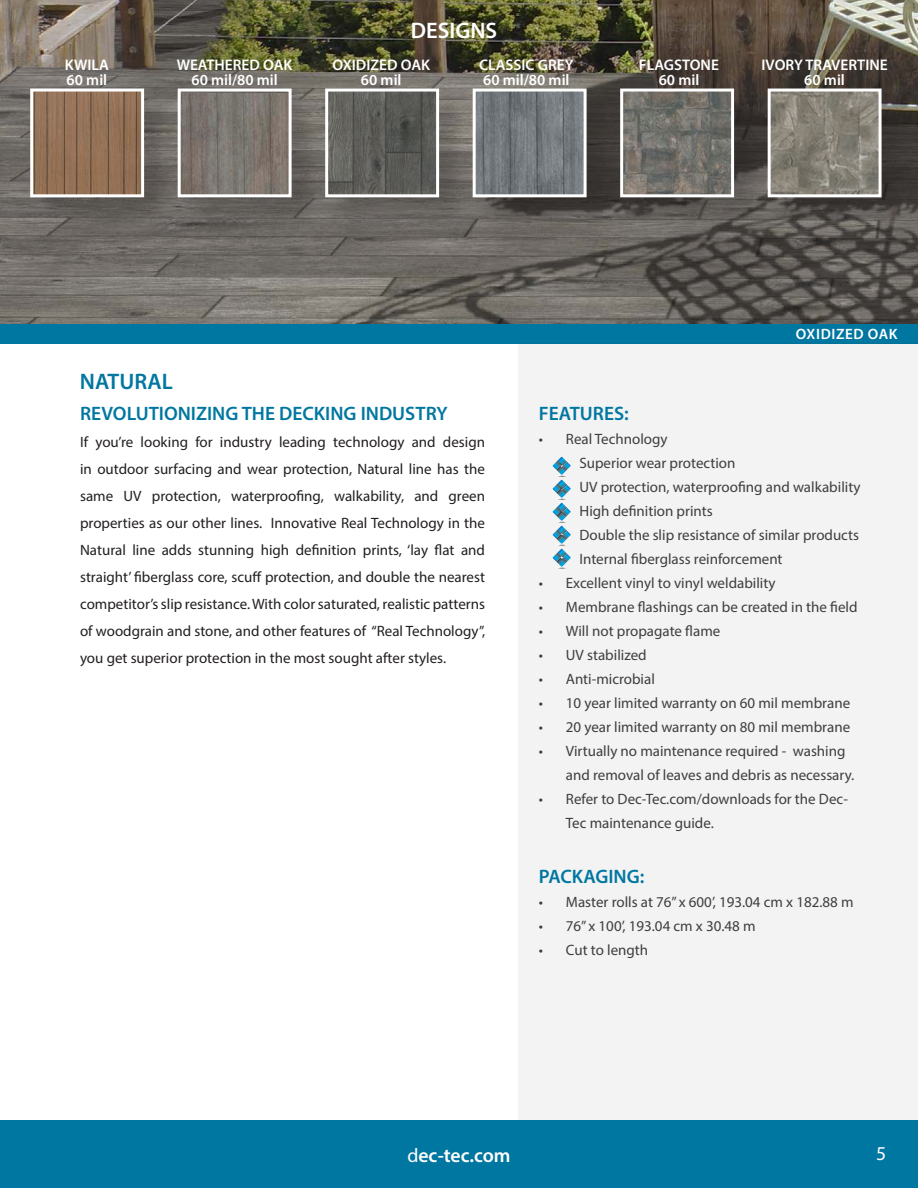
<style>
.page{position:relative;width:918px;height:1188px;background:#fff}
.page>*{position:absolute;margin:0;border:0;box-sizing:border-box;transform-origin:0 0}
.t1{font:600 22.5px "Myriad Pro";color:#0077a0}
.t2{font:600 22.5px "Myriad Pro";color:#fff}
.t3{font:600 19.65px "Myriad Pro";color:#fff}
.t4{font:19.65px "Myriad Pro";color:#fff}
.t5{font:600 19.5px "Myriad Pro";color:#0077a0}
.t6{font:600 19.5px "Myriad Pro";color:#0077a0}
.t7{font:600 15.45px "Myriad Pro";color:#fff}
.t8{font:600 15.45px "Myriad Pro";color:#fff}
.t9{font:15px/24px "Myriad Pro";color:#3e3e3f}
.t10{font:15px/27px "Myriad Pro";color:#231f20;text-align:justify}
.t11{font:600 15px "Myriad Pro";letter-spacing:.04em;color:#fff}
.s1{font-style:inherit}
.s2{font-weight:400}
</style>
<div class="page">
<div style="left:0;top:1120px;width:918px;height:68px;background:#0077a0"></div>
<img style="left:0;top:0;width:918px;height:324px">
<div style="left:0;top:324px;width:918px;height:19px;background:#0077a0"></div>
<div style="left:519px;top:343px;width:399px;height:777px;background:#f3f3f3"></div>
<svg style="left:553px;top:457px;width:18px;height:112px"></svg>
<div style="left:182px;top:93px;width:141px;height:136px;background:#231f20;opacity:.23"></div>
<img style="left:182px;top:93px;width:106px;height:100px">
<div style="left:178px;top:89px;width:114px;height:108px;border:3px solid #fff"></div>
<div style="left:624px;top:93px;width:141px;height:136px;background:#231f20;opacity:.23"></div>
<img style="left:624px;top:93px;width:106px;height:100px">
<div style="left:620px;top:89px;width:114px;height:108px;border:3px solid #fff"></div>
<div style="left:477px;top:93px;width:141px;height:136px;background:#231f20;opacity:.23"></div>
<img style="left:477px;top:93px;width:106px;height:100px">
<div style="left:473px;top:89px;width:114px;height:108px;border:3px solid #fff"></div>
<div style="left:329px;top:93px;width:141px;height:136px;background:#231f20;opacity:.23"></div>
<img style="left:329px;top:93px;width:106px;height:100px">
<div style="left:325px;top:89px;width:114px;height:108px;border:3px solid #fff"></div>
<div style="left:34px;top:93px;width:141px;height:136px;background:#231f20;opacity:.23"></div>
<img style="left:34px;top:93px;width:106px;height:100px">
<div style="left:30px;top:89px;width:114px;height:108px;border:3px solid #fff"></div>
<div style="left:772px;top:93px;width:141px;height:136px;background:#231f20;opacity:.23"></div>
<img style="left:772px;top:93px;width:106px;height:100px">
<div style="left:768px;top:89px;width:114px;height:108px;border:3px solid #fff"></div>
<p class="t7" style="left:65px;top:55px;width:45px">KWILA</p>
<p class="t7" style="left:67px;top:70px;width:42px">60 mil</p>
<p class="t8" style="left:177px;top:55px;width:117px">WEATHERED OAK</p>
<p class="t7" style="left:191px;top:70px;width:88px">60 mil/80 mil</p>
<p class="t2" style="left:411px;top:16px;width:88px">DESIGNS</p>
<p class="t7" style="left:332px;top:55px;width:99px">OXIDIZED OAK</p>
<p class="t7" style="left:361px;top:70px;width:42px">60 mil</p>
<p class="t7" style="left:479px;top:55px;width:96px">CLASSIC GREY</p>
<p class="t7" style="left:483px;top:70px;width:88px">60 mil/80 mil</p>
<p class="t8" style="left:639px;top:55px;width:81px">FLAGSTONE</p>
<p class="t7" style="left:659px;top:70px;width:42px"><span class="s1">60</span> mil</p>
<p class="t7" style="left:761px;top:55px;width:128px">IVORY TRAVERTINE</p>
<p class="t7" style="left:804px;top:70px;width:42px"><span class="s1">60</span> mil</p>
<p class="t1" style="left:80px;top:367px;width:94px">NATURAL</p>
<p class="t11" style="left:796px;top:325px;width:103px">OXIDIZED OAK</p>
<p class="t5" style="left:80px;top:401px;width:369px">REVOLUTIONIZING THE DECKING INDUSTRY</p>
<p class="t10" style="left:80px;top:428px;width:407px">If you’re looking for industry leading technology and design in outdoor surfacing and wear protection, Natural line has the same UV protection, waterproofing, walkability, and green properties as our other lines. Innovative Real Technology in the Natural line adds stunning high definition prints, ‘lay flat and straight’ fiberglass core, scuff protection, and double the nearest competitor’s slip resistance. With color saturated, realistic patterns of woodgrain and stone, and other features of “Real Technology”, you get superior protection in the most sought after styles.</p>
<p class="t6" style="left:539px;top:401px;width:91px">FEATURES:</p>
<p class="t9" style="left:539px;top:426px;width:130px">• Real Technology</p>
<p class="t9" style="left:559px;top:450px;width:178px">• Superior wear protection</p>
<p class="t9" style="left:559px;top:474px;width:303px">• UV protection, waterproofing and walkability</p>
<p class="t9" style="left:559px;top:498px;width:155px">• High definition prints</p>
<p class="t9" style="left:559px;top:522px;width:301px">• Double the slip resistance of similar products</p>
<p class="t9" style="left:559px;top:546px;width:225px">• Internal fiberglass reinforcement</p>
<p class="t9" style="left:539px;top:570px;width:238px">• Excellent vinyl to vinyl weldability</p>
<p class="t9" style="left:539px;top:594px;width:320px">• Membrane flashings can be created in the field</p>
<p class="t9" style="left:539px;top:618px;width:183px">• Will not propagate flame</p>
<p class="t9" style="left:539px;top:642px;width:109px">• UV stabilized</p>
<p class="t9" style="left:539px;top:666px;width:118px">• Anti-microbial</p>
<p class="t9" style="left:539px;top:690px;width:313px">• 10 year limited warranty on 60 mil membrane</p>
<p class="t9" style="left:539px;top:714px;width:313px">• 20 year limited warranty on 80 mil membrane</p>
<p class="t9" style="left:566px;top:738px;width:290px;text-indent:-27px">• Virtually no maintenance required - washing and removal of leaves and debris as necessary.</p>
<p class="t9" style="left:566px;top:786px;width:284px;text-indent:-27px">• Refer to Dec-Tec.com/downloads for the Dec-<br>Tec maintenance guide.</p>
<p class="t6" style="left:539px;top:864px;width:107px">PACKAGING:</p>
<p class="t9" style="left:539px;top:890px;width:316px">• Master rolls at 76” x 600’, 193.04 cm x 182.88 m</p>
<p class="t9" style="left:539px;top:914px;width:218px">• 76” x 100’, 193.04 cm x 30.48 m</p>
<p class="t9" style="left:539px;top:938px;width:111px">• Cut to length</p>
<h2 class="t3" style="left:407px;top:1143px;width:105px"><span class="s2">d</span>ec-tec.com</h2>
<h2 class="t4" style="left:876px;top:1141px;width:12px">5</h2>
</div>
